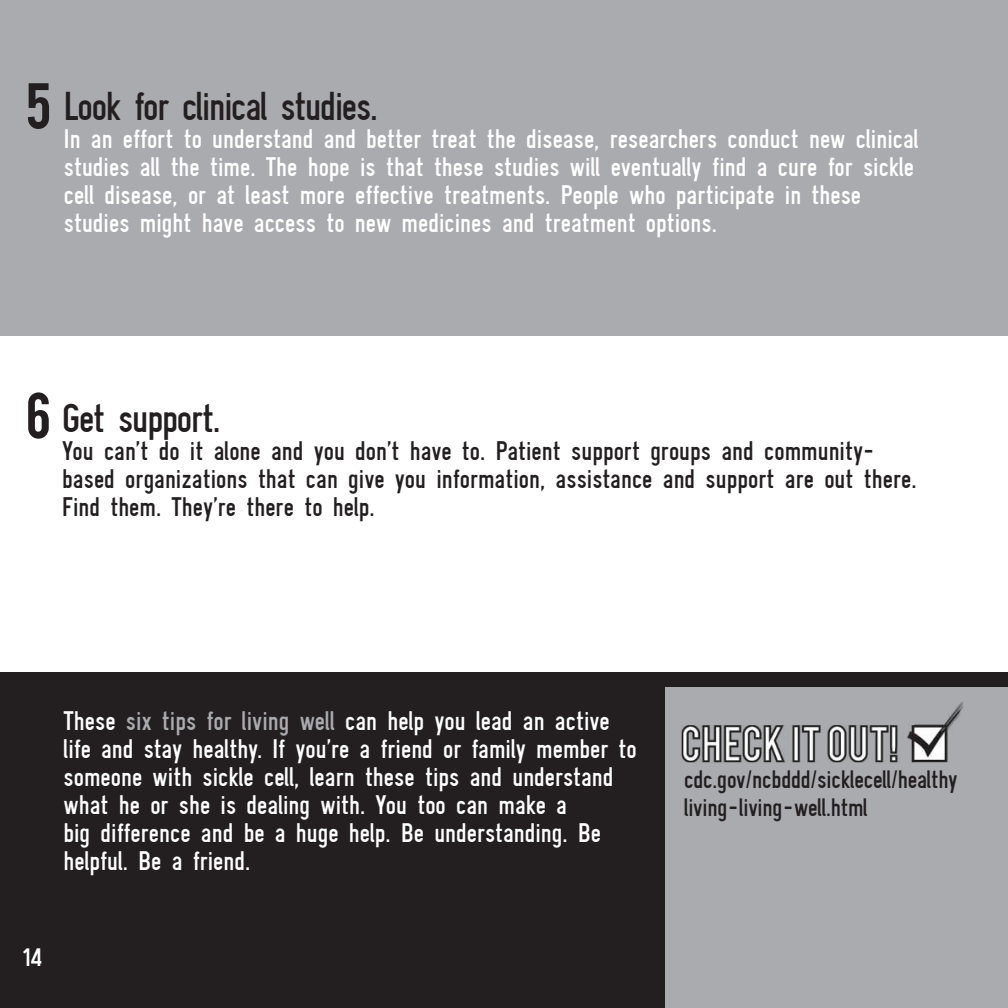
<style>
.page{position:relative;width:1008px;height:1008px;background:#fff}
.page>*{position:absolute;margin:0;border:0;box-sizing:border-box;transform-origin:0 0}
.t1{font:42px "Gliscor Gothic";letter-spacing:-.03em;color:#231f20}
.t2{font:28px/28px "Gliscor Gothic";color:#fff}
.t3{font:28px/28px "Gliscor Gothic";color:#231f20}
.t4{font:26.25px/28px "Gliscor Gothic";letter-spacing:-.01em;color:#231f20}
.t5{font:26.25px "Gliscor Gothic";color:#fff}
.s1{font-family:"Bebas";font-size:50.75px}
.s2{color:#aaabaf}
</style>
<div class="page">
<div style="left:0;top:0;width:1008px;height:336px;background:#aaabaf"></div>
<div style="left:0;top:672px;width:1008px;height:336px;background:#231f20"></div>
<div style="left:665px;top:688px;width:343px;height:320px;background:#aaabaf"></div>
<img style="left:681px;top:701px;width:283px;height:62px">
<h4 class="t1" style="left:26px;top:81px;width:354px"><span class="s1">5</span> Look for clinical studies.</h4>
<p class="t2" style="left:64px;top:125px;width:856px">In an effort to understand and better treat the disease, researchers conduct new clinical studies all the time. The hope is that these studies will eventually find a cure for sickle cell disease, or at least more effective treatments. People who participate in these studies might have access to new medicines and treatment options.</p>
<h4 class="t1" style="left:26px;top:394px;width:196px"><span class="s1">6</span> Get support.</h4>
<p class="t3" style="left:62px;top:437px;width:856px">You can’t do it alone and you don’t have to. Patient support groups and community&shy;based organizations that can give you information, assistance and support are out there.<br>Find them. They’re there to help.</p>
<p class="t2" style="left:64px;top:706px;width:575px">These <span class="s2">six tips for living well</span> can help you lead an active life and stay healthy. If you’re a friend or family member to someone with sickle cell, learn these tips and understand what he or she is dealing with. You too can make a<br>big difference and be a huge help. Be understanding. Be helpful. Be a friend.</p>
<p class="t5" style="left:21px;top:942px;width:23px">14</p>
<p class="t4" style="left:684px;top:765px;width:275px">cdc.gov/ncbddd/sicklecell/healthy living-living-well.html</p>
</div>
